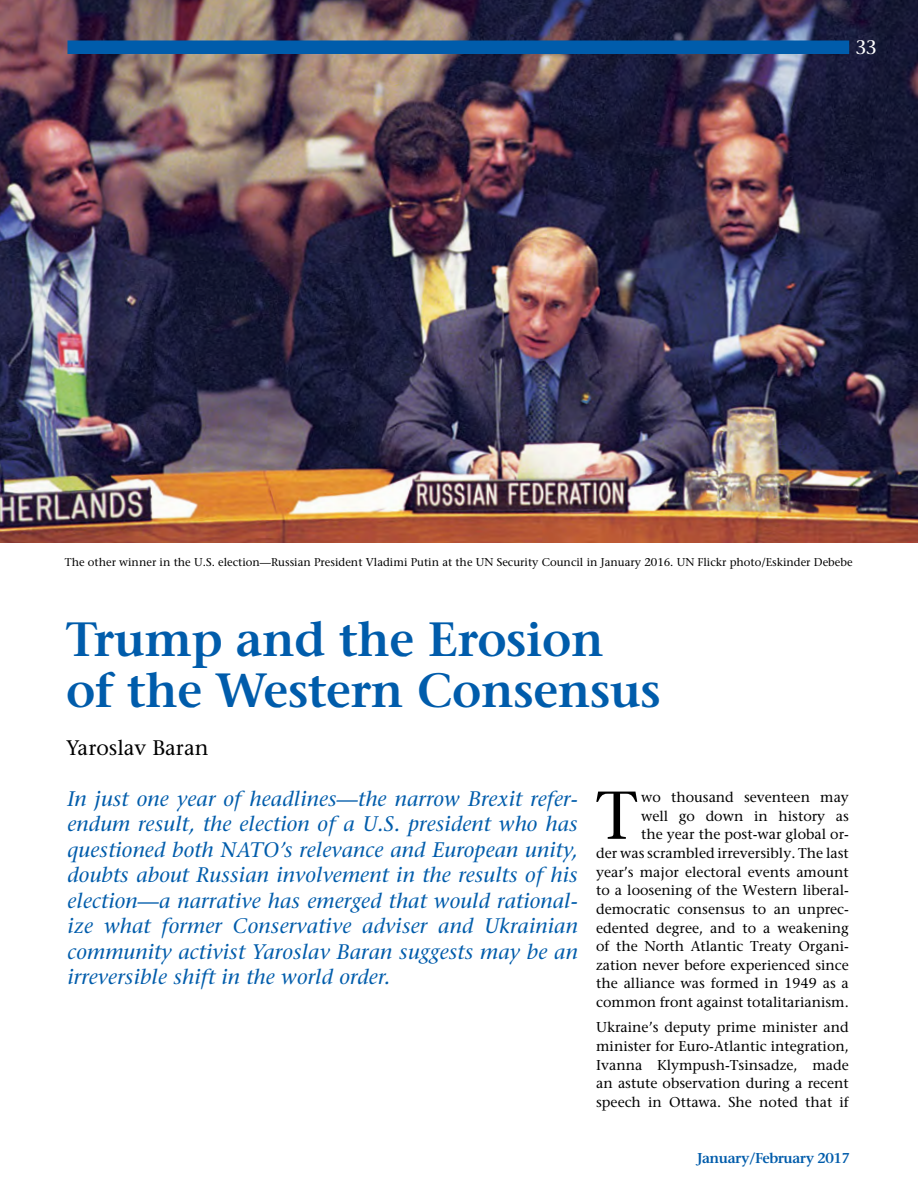
<style>
.page{position:relative;width:918px;height:1188px;background:#fff}
.page>*{position:absolute;margin:0;border:0;box-sizing:border-box;transform-origin:0 0}
.t1{font:67.5px "Stone Serif";color:#000}
.t2{font:600 48px/51px "Stone Serif";letter-spacing:-.01em;color:#005cab}
.t3{font:italic 21px/25.5px "Stone Serif";letter-spacing:.01em;color:#005cab;text-align:justify}
.t4{font:21px "Stone Serif";color:#000}
.t5{font:19.5px "Stone Serif";color:#fff}
.t6{font:14.25px/18.6px "Stone Serif";color:#000;text-align:right}
.t7{font:600 14.25px "Stone Serif";letter-spacing:-.03em;color:#005cab}
.t8{font:11.25px "Stone Serif";color:#000}
</style>
<div class="page">
<img style="left:0;top:0;width:918px;height:543px">
<div style="left:68px;top:40px;width:781px;height:14px;background:#005cab"></div>
<h3 class="t5" style="left:855px;top:36px;width:23px">33</h3>
<p class="t8" style="left:65px;top:555px;width:789px">The other winner in the U.S. election—Russian President Vladimi Putin at the UN Security Council in January 2016. UN Flickr photo/Eskinder Debebe</p>
<h2 class="t2" style="left:66px;top:614px;width:596px">Trump and the Erosion of the Western Consensus</h2>
<h3 class="t4" style="left:66px;top:735px;width:144px">Yaroslav Baran</h3>
<p class="t3" style="left:67px;top:786px;width:512px">In just one year of headlines—the narrow Brexit refer&shy;endum result, the election of a U.S. president who has questioned both NATO’s relevance and European unity, doubts about Russian involvement in the results of his election—a narrative has emerged that would rational&shy;ize what former Conservative adviser and Ukrainian community activist Yaroslav Baran suggests may be an irreversible shift in the world order.</p>
<h1 class="t1" style="left:596px;top:775px;width:43px">T</h1>
<p class="t6" style="left:596px;top:788px;width:254px">wo thousand seventeen may<br>well go down in history as<br>the year the post-war global or-<br>der was scrambled irreversibly. The last year’s major electoral events amount to a loosening of the Western liberal&shy;democratic consensus to an unprec&shy;edented degree, and to a weakening of the North Atlantic Treaty Organi&shy;zation never before experienced since the alliance was formed in 1949 as a common front against totalitarianism.</p>
<p class="t6" style="left:596px;top:1018px;width:254px;text-align:justify">Ukraine’s deputy prime minister and minister for Euro-Atlantic integration, Ivanna Klympush-Tsinsadze, made an astute observation during a recent speech in Ottawa. She noted that if</p>
<p class="t7" style="left:697px;top:1150px;width:155px">January/February 2017</p>
</div>
